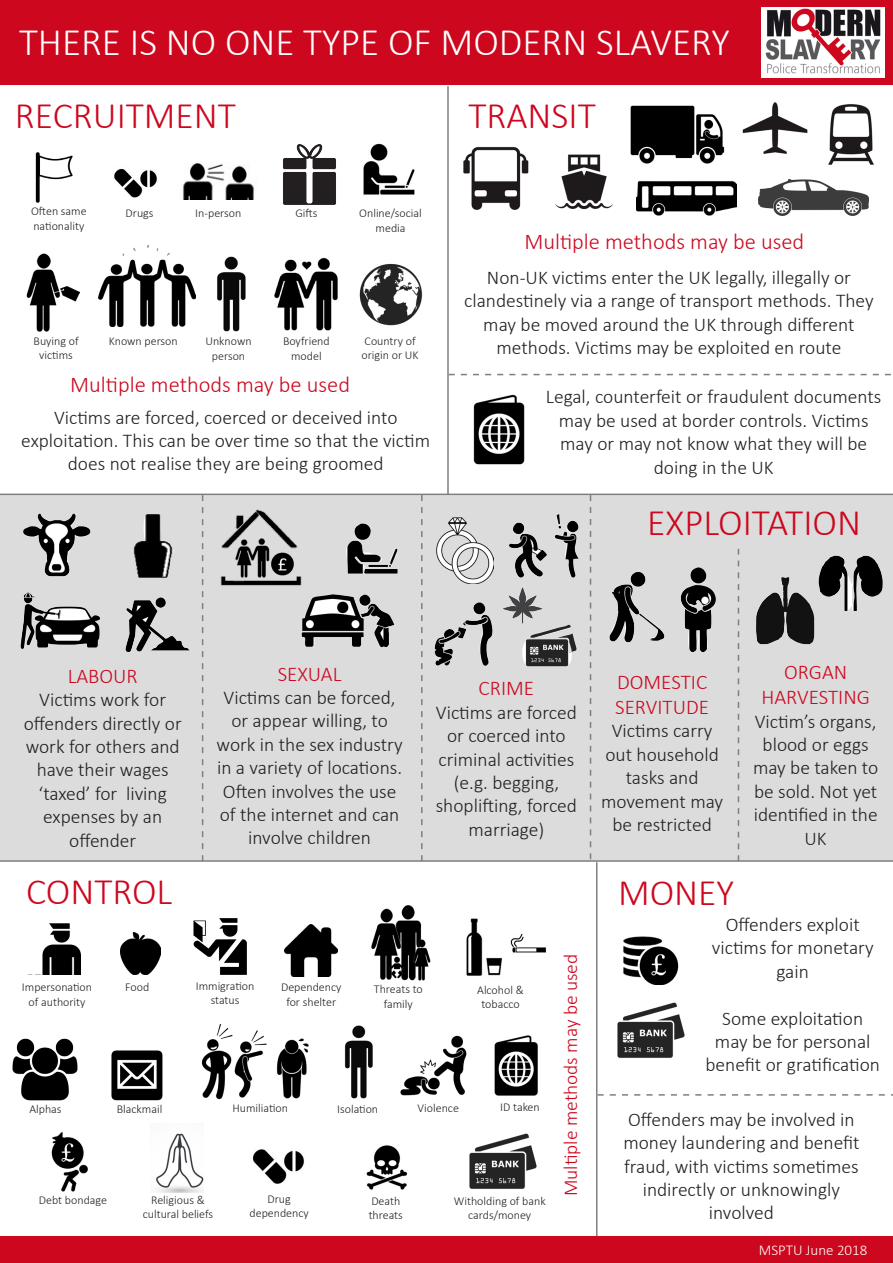
<style>
.page{position:relative;width:893px;height:1263px;background:#fff}
.page>*{position:absolute;margin:0;border:0;box-sizing:border-box;transform-origin:0 0}
.t1{font:300 39px "Calibri";color:#fff}
.t2{font:300 37.5px "Calibri";color:#cc071e}
.t3{font:300 22.5px "Calibri";color:#cc071e}
.t4{font:300 21px/25.2px "Calibri";color:#cc071e;text-align:center}
.t5{font:300 19.5px/23.4px "Calibri";color:#231f20;text-align:center}
.t6{font:300 19.5px "Calibri";color:#cc071e}
.t7{font:300 15px "Calibri";color:#fff}
.Captions{font:300 12px/14.4px "Calibri";color:#231f20;text-align:center}
</style>
<div class="page">
<div style="left:1px;top:496px;width:891px;height:364px;background:#dcdcdc"></div>
<div style="left:0;top:495px;width:893px;height:366px;border:2px solid #dcdcdc"></div>
<div style="left:1px;top:1px;width:891px;height:83px;background:#cc071e"></div>
<div style="left:0;top:0;width:893px;height:85px;border:2px solid #cc071e"></div>
<img style="left:761px;top:7px;width:123px;height:71px">
<svg style="left:202px;top:495px;width:1px;height:365px"></svg>
<svg style="left:590px;top:495px;width:1px;height:364px"></svg>
<svg style="left:421px;top:495px;width:2px;height:365px"></svg>
<svg style="left:738px;top:549px;width:1px;height:311px"></svg>
<hr style="left:447px;top:86px;width:2px;height:408px;background:#7f7f7f">
<hr style="left:596px;top:862px;width:1px;height:374px;background:#7f7f7f">
<svg style="left:597px;top:1094px;width:296px;height:2px"></svg>
<img style="left:35px;top:152px;width:38px;height:51px">
<img style="left:114px;top:168px;width:43px;height:30px">
<img style="left:274px;top:257px;width:64px;height:74px">
<img style="left:359px;top:263px;width:64px;height:63px">
<img style="left:26px;top:253px;width:54px;height:79px">
<img style="left:99px;top:246px;width:97px;height:80px">
<img style="left:217px;top:256px;width:29px;height:76px">
<img style="left:555px;top:154px;width:58px;height:56px">
<img style="left:463px;top:146px;width:66px;height:64px">
<img style="left:759px;top:179px;width:109px;height:37px">
<img style="left:630px;top:105px;width:95px;height:59px">
<img style="left:742px;top:102px;width:66px;height:52px">
<img style="left:828px;top:104px;width:46px;height:61px">
<img style="left:473px;top:394px;width:52px;height:71px">
<img style="left:637px;top:181px;width:100px;height:35px">
<svg style="left:449px;top:374px;width:442px;height:1px"></svg>
<img style="left:220px;top:509px;width:82px;height:77px">
<img style="left:23px;top:514px;width:68px;height:62px">
<img style="left:125px;top:597px;width:65px;height:55px">
<img style="left:20px;top:592px;width:80px;height:57px">
<img style="left:434px;top:602px;width:59px;height:64px">
<img style="left:819px;top:556px;width:64px;height:55px">
<img style="left:503px;top:587px;width:39px;height:36px">
<img style="left:509px;top:514px;width:70px;height:63px">
<img style="left:346px;top:523px;width:52px;height:51px">
<img style="left:111px;top:1050px;width:52px;height:51px">
<img style="left:194px;top:919px;width:53px;height:56px">
<img style="left:466px;top:918px;width:36px;height:58px">
<img style="left:522px;top:625px;width:55px;height:41px">
<img style="left:51px;top:1132px;width:37px;height:60px">
<img style="left:371px;top:905px;width:60px;height:75px">
<img style="left:494px;top:1035px;width:44px;height:61px">
<img style="left:201px;top:1024px;width:108px;height:76px">
<img style="left:121px;top:932px;width:40px;height:43px">
<img style="left:400px;top:1035px;width:67px;height:61px">
<img style="left:344px;top:1025px;width:29px;height:74px">
<img style="left:253px;top:1149px;width:51px;height:35px">
<img style="left:12px;top:1038px;width:65px;height:63px">
<img style="left:366px;top:1145px;width:41px;height:45px">
<img style="left:42px;top:923px;width:39px;height:51px">
<img style="left:510px;top:933px;width:36px;height:20px">
<img style="left:469px;top:1133px;width:68px;height:56px">
<img style="left:617px;top:1002px;width:68px;height:56px">
<img style="left:623px;top:936px;width:56px;height:48px">
<img style="left:363px;top:143px;width:52px;height:52px">
<img style="left:609px;top:572px;width:55px;height:70px">
<img style="left:302px;top:594px;width:92px;height:53px">
<img style="left:681px;top:567px;width:35px;height:85px">
<img style="left:285px;top:924px;width:53px;height:52px">
<img style="left:183px;top:163px;width:72px;height:36px">
<img style="left:133px;top:514px;width:41px;height:64px">
<img style="left:756px;top:577px;width:58px;height:67px">
<img style="left:283px;top:144px;width:53px;height:61px">
<hr style="left:0;top:494px;width:893px;height:1px;background:#7f7f7f">
<hr style="left:0;top:860px;width:893px;height:2px;background:#7f7f7f">
<img style="left:156px;top:1133px;width:48px;height:59px">
<img style="left:436px;top:518px;width:58px;height:66px">
<div style="left:0;top:1236px;width:893px;height:27px;background:#cc071e"></div>
<p class="t1" style="left:19px;top:18px;width:712px">THERE IS NO ONE TYPE OF MODERN SLAVERY</p>
<p class="t2" style="left:15px;top:92px;width:223px">RECRUITMENT</p>
<p class="t2" style="left:468px;top:92px;width:129px">TRANSIT</p>
<p class="Captions" style="left:31px;top:204px;width:57px;text-align:left">Often same nationality</p>
<p class="Captions" style="left:126px;top:206px;width:29px">Drugs</p>
<p class="Captions" style="left:359px;top:206px;width:64px">Online/social media</p>
<p class="Captions" style="left:195px;top:206px;width:48px">In-person</p>
<p class="Captions" style="left:295px;top:206px;width:24px">Gifts</p>
<p class="Captions" style="left:34px;top:333px;width:47px">Buying of</p>
<p class="Captions" style="left:109px;top:333px;width:70px">Known person</p>
<p class="Captions" style="left:39px;top:348px;width:35px">victims</p>
<p class="Captions" style="left:205px;top:334px;width:48px">Unknown person</p>
<p class="Captions" style="left:283px;top:334px;width:48px">Boyfriend model</p>
<p class="Captions" style="left:362px;top:333px;width:59px;text-align:left">Country of origin or UK</p>
<p class="t3" style="left:70px;top:371px;width:281px">Multiple methods may be used</p>
<p class="t5" style="left:21px;top:404px;width:410px">Victims are forced, coerced or deceived into exploitation. This can be over time so that the victim does not realise they are being groomed</p>
<p class="t3" style="left:524px;top:228px;width:281px">Multiple methods may be used</p>
<p class="t5" style="left:464px;top:265px;width:411px">Non-UK victims enter the UK legally, illegally or clandestinely via a range of transport methods. They may be moved around the UK through different methods. Victims may be exploited en route</p>
<p class="t5" style="left:546px;top:384px;width:337px">Legal, counterfeit or fraudulent documents may be used at border controls. Victims may or may not know what they will be doing in the UK</p>
<p class="t2" style="left:647px;top:499px;width:215px">EXPLOITATION</p>
<p class="t4" style="left:68px;top:662px;width:72px">LABOUR</p>
<p class="t5" style="left:24px;top:687px;width:160px">Victims work for offenders directly or work for others and have their wages ‘taxed’ for living expenses by an offender</p>
<p class="t4" style="left:278px;top:660px;width:65px">SEXUAL</p>
<p class="t5" style="left:217px;top:685px;width:188px">Victims can be forced, or appear willing, to work in the sex industry in a variety of locations.<br>Often involves the use of the internet and can involve children</p>
<p class="t4" style="left:479px;top:675px;width:57px">CRIME</p>
<p class="t5" style="left:436px;top:700px;width:143px">Victims are forced or coerced into criminal activities (e.g. begging, shoplifting, forced marriage)</p>
<p class="t4" style="left:615px;top:668px;width:95px;text-align:left">DOMESTIC<br>SERVITUDE</p>
<p class="t5" style="left:601px;top:718px;width:124px">Victims carry out household tasks and movement may be restricted</p>
<p class="t2" style="left:26px;top:868px;width:148px">CONTROL</p>
<p class="t2" style="left:618px;top:869px;width:118px">MONEY</p>
<p class="t4" style="left:761px;top:658px;width:110px">ORGAN<br>HARVESTING</p>
<p class="t5" style="left:753px;top:708px;width:127px">Victim’s organs, blood or eggs may be taken to be sold. Not yet identified in the<br>UK</p>
<p class="Captions" style="left:22px;top:979px;width:72px">Impersonation</p>
<p class="Captions" style="left:29px;top:994px;width:58px">of authority</p>
<p class="Captions" style="left:125px;top:979px;width:26px">Food</p>
<p class="Captions" style="left:196px;top:978px;width:60px">Immigration status</p>
<p class="Captions" style="left:374px;top:982px;width:50px">Threats to family</p>
<p class="Captions" style="left:477px;top:982px;width:48px">Alcohol &amp; tobacco</p>
<p class="Captions" style="left:281px;top:979px;width:62px">Dependency for shelter</p>
<p class="Captions" style="left:29px;top:1101px;width:34px">Alphas</p>
<p class="Captions" style="left:117px;top:1101px;width:47px">Blackmail</p>
<p class="Captions" style="left:232px;top:1100px;width:57px">Humiliation</p>
<p class="Captions" style="left:337px;top:1101px;width:43px">Isolation</p>
<p class="Captions" style="left:418px;top:1100px;width:43px">Violence</p>
<p class="Captions" style="left:500px;top:1099px;width:41px">ID taken</p>
<p class="Captions" style="left:39px;top:1192px;width:70px">Debt bondage</p>
<p class="Captions" style="left:151px;top:1192px;width:55px">Religious &amp;</p>
<p class="Captions" style="left:143px;top:1207px;width:72px">cultural beliefs</p>
<p class="Captions" style="left:249px;top:1191px;width:61px">Drug dependency</p>
<p class="Captions" style="left:371px;top:1193px;width:30px">Death</p>
<p class="Captions" style="left:369px;top:1207px;width:36px">threats</p>
<p class="Captions" style="left:454px;top:1193px;width:93px">Witholding of bank cards/money</p>
<p class="t6" style="left:559px;top:1196px;width:244px;rotate:-90deg">Multiple methods may be used</p>
<p class="t5" style="left:712px;top:912px;width:163px">Offenders exploit victims for monetary gain</p>
<p class="t5" style="left:705px;top:1005px;width:176px">Some exploitation may be for personal benefit or gratification</p>
<p class="t5" style="left:623px;top:1107px;width:238px">Offenders may be involved in money laundering and benefit fraud, with victims sometimes indirectly or unknowingly involved</p>
<p class="t7" style="left:759px;top:1240px;width:110px">MSPTU June 2018</p>
</div>
